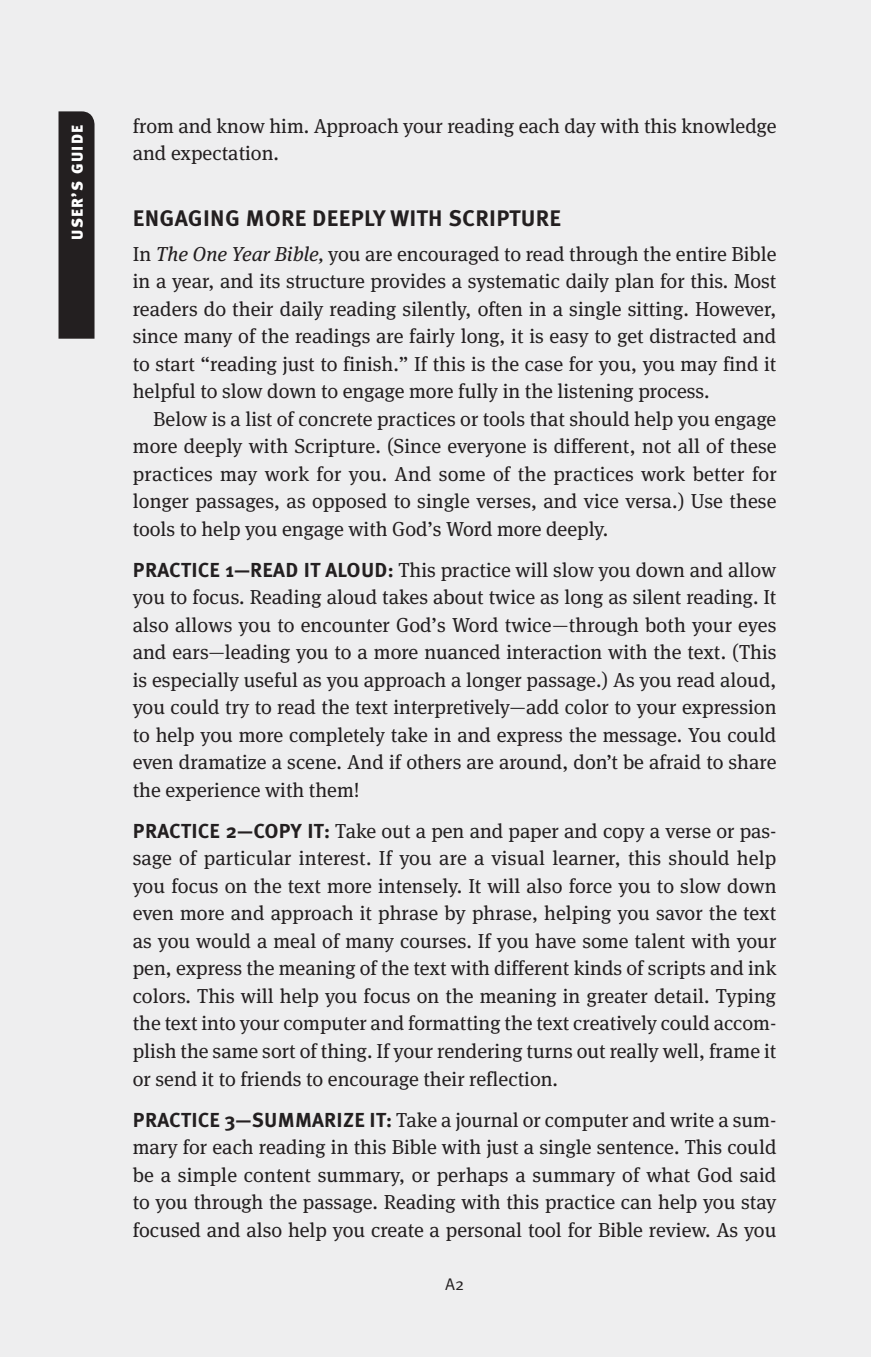
<style>
.page{position:relative;width:871px;height:1357px;background:#eeeeef}
.page>*{position:absolute;margin:0;border:0;box-sizing:border-box;transform-origin:0 0}
.fm-h2-heading{font:22.5px "Meta Bold Caps";letter-spacing:.015em;color:#231f20}
.fm-body-fl-sp{font:20.25px/27.4px "Meta Serif Pro";color:#231f20;text-align:justify}
.fm-body-fl{font:20.25px/27.4px "Meta Serif Pro";color:#231f20;text-align:justify}
.fm-body{font:20.25px/27.4px "Meta Serif Pro";color:#231f20}
.t1{font:16.88px "Meta Normal Caps";color:#231f20}
.tab_month{font:15.75px "Meta Black Caps";letter-spacing:.085em;color:#fff}
.s1{font-style:italic}
.s2{font-family:"Meta Bold Caps"}
</style>
<div class="page">
<div style="left:58px;top:111px;width:36px;height:228px;background:#231f20"></div>
<p class="tab_month" style="left:68px;top:240px;width:117px;rotate:-90deg">USER’S GUIDE</p>
<p class="fm-body" style="left:133px;top:111px;width:645px">from and know him. Approach your reading each day with this knowledge and expectation.</p>
<p class="fm-h2-heading" style="left:133px;top:205px;width:430px">ENGAGING MORE DEEPLY WITH SCRIPTURE</p>
<p class="fm-body-fl" style="left:133px;top:239px;width:645px">In <span class="s1">The One Year Bible,</span> you are encouraged to read through the entire Bible in a year, and its structure provides a systematic daily plan for this. Most readers do their daily reading silently, often in a single sitting. However, since many of the readings are fairly long, it is easy to get distracted and to start “reading just to finish.” If this is the case for you, you may find it helpful to slow down to engage more fully in the listening process.</p>
<p class="fm-body" style="left:133px;top:404px;width:645px;text-align:justify;text-indent:20px">Below is a list of concrete practices or tools that should help you engage more deeply with Scripture. (Since everyone is different, not all of these practices may work for you. And some of the practices work better for longer passages, as opposed to single verses, and vice versa.) Use these tools to help you engage with God’s Word more deeply.</p>
<p class="fm-body-fl-sp" style="left:133px;top:555px;width:645px"><span class="s2">PRACTICE 1—READ IT ALOUD:</span> This practice will slow you down and allow you to focus. Reading aloud takes about twice as long as silent reading. It also allows you to encounter God’s Word twice—-through both your eyes and ears—leading you to a more nuanced interaction with the text. (This is especially useful as you approach a longer passage.) As you read aloud, you could try to read the text interpretively—add color to your expression to help you more completely take in and express the message. You could even dramatize a scene. And if others are around, don’t be afraid to share the experience with them!</p>
<p class="fm-body-fl-sp" style="left:133px;top:816px;width:645px"><span class="s2">PRACTICE 2—COPY IT:</span> Take out a pen and paper and copy a verse or pas&shy;sage of particular interest. If you are a visual learner, this should help you focus on the text more intensely. It will also force you to slow down even more and approach it phrase by phrase, helping you savor the text as you would a meal of many courses. If you have some talent with your pen, express the meaning of the text with different kinds of scripts and ink colors. This will help you focus on the meaning in greater detail. Typing the text into your computer and formatting the text creatively could accom&shy;plish the same sort of thing. If your rendering turns out really well, frame it or send it to friends to encourage their reflection.</p>
<p class="fm-body-fl-sp" style="left:133px;top:1105px;width:645px"><span class="s2">PRACTICE 3—SUMMARIZE IT:</span> Take a journal or computer and write a sum&shy;mary for each reading in this Bible with just a single sentence. This could be a simple content summary, or perhaps a summary of what God said to you through the passage. Reading with this practice can help you stay focused and also help you create a personal tool for Bible review. As you</p>
<p class="t1" style="left:445px;top:1274px;width:21px">A2</p>
</div>
